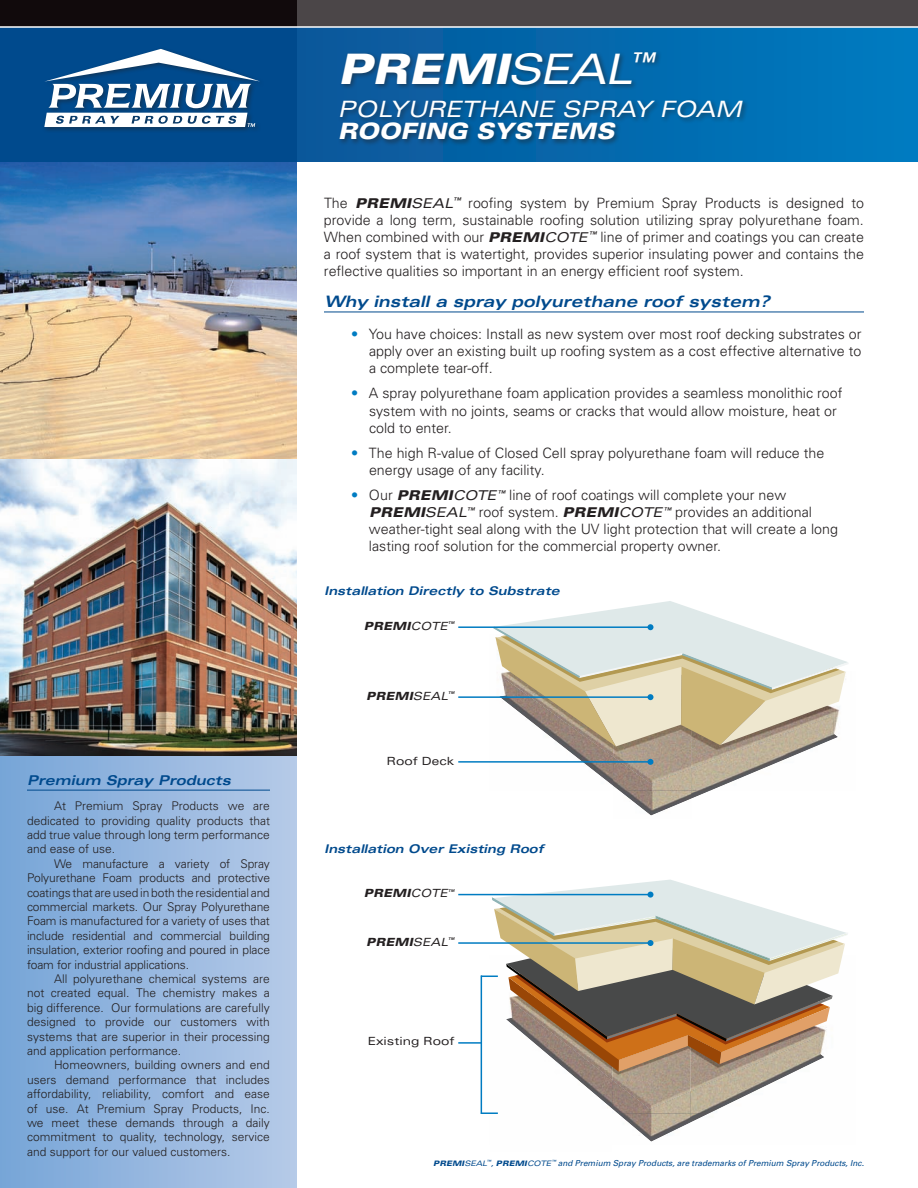
<style>
.page{position:relative;width:918px;height:1188px;background:#fff}
.page>*{position:absolute;margin:0;border:0;box-sizing:border-box;transform-origin:0 0}
.t1{font:italic 900 expanded 42px "Univers";letter-spacing:-.015em;color:#fff}
.t2{font:italic expanded 22.5px "Univers";letter-spacing:-.01em;color:#fff}
.t3{font:italic 900 expanded 22.5px "Univers";letter-spacing:-.01em;color:#fff}
.t4{font:italic 700 expanded 15.75px "Univers";color:#004a8d}
.t5{font:300 14.25px/17.1px "Univers";color:#231f20}
.t6{font:italic 700 expanded 13.5px "Univers";color:#004a8d}
.t7{font:300 12px/14.4px "Univers";color:#231f20;text-align:justify}
.t8{font:italic 700 expanded 12px "Univers";color:#004a8d}
.t9{font:italic 900 expanded 11.25px "Univers";color:#231f20}
.t10{font:expanded 11.25px "Univers";color:#231f20}
.t11{font:italic 8.25px "Univers";color:#004a8d}
.s1{font-weight:400}
.s2{font-weight:900;font-style:italic;font-stretch:expanded;font-size:13.5px}
.s3{font-weight:400;font-style:italic;font-stretch:expanded;font-size:13.5px}
.s4{color:#007cc2}
.s5{font-weight:900;font-stretch:expanded;font-size:7.5px}
.s6{font-stretch:expanded;font-size:7.5px}
</style>
<div class="page">
<div style="left:0;top:747px;width:297px;height:441px;background:linear-gradient(to right,#76a5d7,#b6cae8)"></div>
<svg style="left:297px;top:28px;width:621px;height:134px;background:#036cb0"></svg>
<div style="left:0;top:27px;width:297px;height:135px;background:#004a8d"></div>
<div style="left:0;top:0;width:918px;height:27px;background:#110a0c"></div>
<div style="left:42px;top:47px;width:224px;height:87px;background:#231f20;opacity:.5"></div>
<svg style="left:44px;top:49px;width:216px;height:78px"></svg>
<div style="left:337px;top:50px;width:412px;height:96px;background:#231f20;opacity:.5"></div>
<hr style="left:0;top:26px;width:918px;height:2px;background:#fff">
<div style="left:297px;top:0;width:621px;height:27px;background:#4b4648"></div>
<img style="left:0;top:162px;width:297px;height:297px">
<img style="left:0;top:459px;width:297px;height:297px">
<hr style="left:324px;top:312px;width:540px;height:1px;background:#004a8d">
<hr style="left:27px;top:790px;width:243px;height:1px;background:#004a8d">
<img style="left:691px;top:791px;width:18px;height:8px">
<img style="left:620px;top:791px;width:71px;height:24px">
<img style="left:691px;top:746px;width:125px;height:45px">
<img style="left:562px;top:746px;width:51px;height:40px">
<img style="left:613px;top:746px;width:78px;height:11px">
<img style="left:613px;top:757px;width:78px;height:34px">
<img style="left:690px;top:1113px;width:19px;height:9px">
<img style="left:618px;top:1113px;width:72px;height:28px">
<img style="left:612px;top:1072px;width:182px;height:41px">
<img style="left:569px;top:1072px;width:43px;height:37px">
<hr style="left:458px;top:626px;width:193px;height:2px;background:#007cc2">
<hr style="left:458px;top:696px;width:193px;height:2px;background:#007cc2">
<svg style="left:493px;top:601px;width:355px;height:145px"></svg>
<hr style="left:458px;top:894px;width:193px;height:1px;background:#007cc2">
<hr style="left:458px;top:942px;width:193px;height:2px;background:#007cc2">
<hr style="left:458px;top:761px;width:193px;height:2px;background:#007cc2">
<svg style="left:648px;top:759px;width:6px;height:6px"></svg>
<svg style="left:481px;top:880px;width:367px;height:192px"></svg>
<hr style="left:458px;top:1042px;width:23px;height:2px;background:#007cc2">
<svg style="left:482px;top:1112px;width:16px;height:2px"></svg>
<hr style="left:481px;top:976px;width:1px;height:138px;background:#007cc2">
<p class="t6" style="left:27px;top:773px;width:205px">Premium Spray Products</p>
<p class="t7" style="left:27px;top:798px;width:245px;text-indent:27px">At Premium Spray Products we are dedicated to providing quality products that add true value through long term performance and ease of use.</p>
<p class="t7" style="left:27px;top:856px;width:245px;text-indent:27px">We manufacture a variety of Spray Polyurethane Foam products and protective coatings that are used in both the residential and commercial markets. Our Spray Polyurethane Foam is manufactured for a variety of uses that include residential and commercial building insulation, exterior roofing and poured in place foam for industrial applications.</p>
<p class="t7" style="left:27px;top:971px;width:244px;text-indent:27px">All polyurethane chemical systems are not created equal. The chemistry makes a big difference. Our formulations are carefully designed to provide our customers with systems that are superior in their processing and application performance.</p>
<p class="t7" style="left:27px;top:1058px;width:244px;text-indent:27px">Homeowners, building owners and end users demand performance that includes affordability, reliability, comfort and ease of use. At Premium Spray Products, Inc. we meet these demands through a daily commitment to quality, technology, service and support for our valued customers.</p>
<p class="t1" style="left:338px;top:44px;width:319px">PREMI<span class="s1">SEAL</span><sup>™</sup></p>
<p class="t2" style="left:338px;top:96px;width:406px">POLYURETHANE SPRAY FOAM</p>
<p class="t3" style="left:338px;top:118px;width:278px">ROOFING SYSTEMS</p>
<p class="t5" style="left:324px;top:194px;width:542px;text-align:justify">The <span class="s2">PREMI</span><span class="s3">SEAL</span><sup>™</sup> roofing system by Premium Spray Products is designed to provide a long term, sustainable roofing solution utilizing spray polyurethane foam.<br>When combined with our <span class="s2">PREMI</span><span class="s3">COTE</span><sup>™</sup> line of primer and coatings you can create a roof system that is watertight, provides superior insulating power and contains the reflective qualities so important in an energy efficient roof system.</p>
<p class="t4" style="left:324px;top:292px;width:448px">Why install a spray polyurethane roof system?</p>
<p class="t5" style="left:369px;top:325px;width:494px;text-align:justify;text-indent:-18px"><span class="s4">•</span> You have choices: Install as new system over most roof decking substrates or apply over an existing built up roofing system as a cost effective alternative to a complete tear-off.</p>
<p class="t5" style="left:369px;top:384px;width:475px;text-indent:-18px"><span class="s4">•</span> A spray polyurethane foam application provides a seamless monolithic roof system with no joints, seams or cracks that would allow moisture, heat or cold to enter.</p>
<p class="t5" style="left:369px;top:444px;width:457px;text-indent:-18px"><span class="s4">•</span> The high R-value of Closed Cell spray polyurethane foam will reduce the energy usage of any facility.</p>
<p class="t5" style="left:369px;top:486px;width:471px;text-indent:-18px"><span class="s4">•</span> Our <span class="s2">PREMI</span><span class="s3">COTE</span><sup>™</sup> line of roof coatings will complete your new <span class="s2">PREMI</span><span class="s3">SEAL</span><sup>™</sup> roof system. <span class="s2">PREMI</span><span class="s3">COTE</span><sup>™</sup> provides an additional weather-tight seal along with the UV light protection that will create a long lasting roof solution for the commercial property owner.</p>
<p class="t8" style="left:324px;top:584px;width:237px">Installation Directly to Substrate</p>
<p class="t9" style="left:364px;top:619px;width:92px">PREMI<span class="s1">COTE</span><sup>™</sup></p>
<p class="t9" style="left:366px;top:689px;width:90px">PREMI<span class="s1">SEAL</span><sup>™</sup></p>
<p class="t10" style="left:387px;top:754px;width:69px">Roof Deck</p>
<p class="t8" style="left:324px;top:841px;width:222px">Installation Over Existing Roof</p>
<p class="t9" style="left:364px;top:887px;width:92px">PREMI<span class="s1">COTE</span><sup>™</sup></p>
<p class="t9" style="left:366px;top:935px;width:90px">PREMI<span class="s1">SEAL</span><sup>™</sup></p>
<p class="t10" style="left:368px;top:1034px;width:88px">Existing Roof</p>
<p class="t11" style="left:433px;top:1158px;width:432px"><span class="s5">PREMI</span><span class="s6">SEAL</span><sup>™</sup>, <span class="s5">PREMI</span><span class="s6">COTE</span><sup>™</sup> and Premium Spray Products, are trademarks of Premium Spray Products, Inc.</p>
</div>
